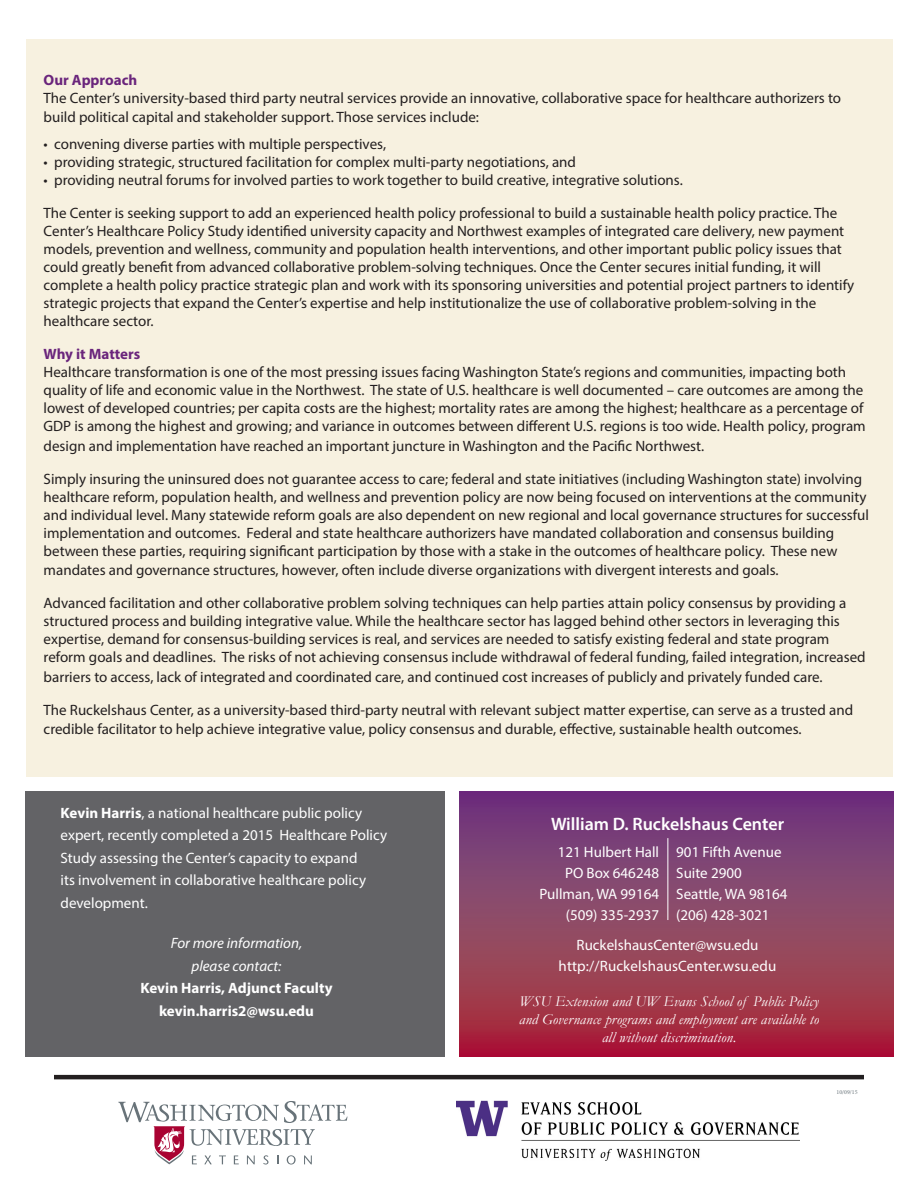
<style>
.page{position:relative;width:918px;height:1188px;background:#fff}
.page>*{position:absolute;margin:0;border:0;box-sizing:border-box;transform-origin:0 0}
.t1{font:600 18px "Myriad Pro";color:#fff}
.t2{font:15px/18px "Myriad Pro";color:#231f20}
.t3{font:15px/22.5px "Myriad Pro";color:#fff}
.Body_Copy{font:italic 15px/18px "Garamond";letter-spacing:.01em;color:#fff;text-align:center}
.t4{font:700 15px "Myriad Pro";color:#fff}
.t5{font:italic 15px "Myriad Pro";color:#fff}
.t6{font:700 15px "Myriad Pro";color:#6a257c}
.t7{font:6px "Minion Pro";color:#687379}
.s1{font-weight:700}
</style>
<div class="page">
<hr style="left:54px;top:1075px;width:810px;height:4px;background:#231f20">
<svg style="left:118px;top:1101px;width:230px;height:64px"></svg>
<img style="left:456px;top:1100px;width:344px;height:61px">
<div style="left:26px;top:39px;width:866px;height:738px;background:#f7f1e0"></div>
<svg style="left:459px;top:791px;width:434px;height:265px;background:#8d3c60"></svg>
<hr style="left:667px;top:838px;width:1px;height:82px;background:#fff">
<div style="left:26px;top:791px;width:420px;height:265px;background:#636366"></div>
<p class="t6" style="left:44px;top:70px;width:95px">Our Approach</p>
<p class="t2" style="left:44px;top:88px;width:799px;line-height:19.5px">The Center’s university-based third party neutral services provide an innovative, collaborative space for healthcare authorizers to build political capital and stakeholder support. Those services include:</p>
<p class="t2" style="left:44px;top:135px;width:344px">• convening diverse parties with multiple perspectives,</p>
<p class="t2" style="left:44px;top:153px;width:534px">• providing strategic, structured facilitation for complex multi-party negotiations, and</p>
<p class="t2" style="left:44px;top:171px;width:641px">• providing neutral forums for involved parties to work together to build creative, integrative solutions.</p>
<p class="t2" style="left:44px;top:204px;width:812px">The Center is seeking support to add an experienced health policy professional to build a sustainable health policy practice. The Center’s Healthcare Policy Study identified university capacity and Northwest examples of integrated care delivery, new payment models, prevention and wellness, community and population health interventions, and other important public policy issues that could greatly benefit from advanced collaborative problem-solving techniques. Once the Center secures initial funding, it will complete a health policy practice strategic plan and work with its sponsoring universities and potential project partners to identify strategic projects that expand the Center’s expertise and help institutionalize the use of collaborative problem-solving in the healthcare sector.</p>
<p class="t6" style="left:44px;top:344px;width:98px">Why it Matters</p>
<p class="t2" style="left:44px;top:363px;width:824px">Healthcare transformation is one of the most pressing issues facing Washington State’s regions and communities, impacting both quality of life and economic value in the Northwest. The state of U.S. healthcare is well documented – care outcomes are among the lowest of developed countries; per capita costs are the highest; mortality rates are among the highest; healthcare as a percentage of GDP is among the highest and growing; and variance in outcomes between different U.S. regions is too wide. Health policy, program</p>
<p class="t2" style="left:44px;top:436px;width:662px">design and implementation have reached an important juncture in Washington and the Pacific Northwest.</p>
<p class="t2" style="left:44px;top:469px;width:827px">Simply insuring the uninsured does not guarantee access to care; federal and state initiatives (including Washington state) involving healthcare reform, population health, and wellness and prevention policy are now being focused on interventions at the community and individual level. Many statewide reform goals are also dependent on new regional and local governance structures for successful implementation and outcomes. Federal and state healthcare authorizers have mandated collaboration and consensus building between these parties, requiring significant participation by those with a stake in the outcomes of healthcare policy. These new</p>
<p class="t2" style="left:44px;top:561px;width:737px">mandates and governance structures, however, often include diverse organizations with divergent interests and goals.</p>
<p class="t2" style="left:44px;top:594px;width:824px">Advanced facilitation and other collaborative problem solving techniques can help parties attain policy consensus by providing a structured process and building integrative value. While the healthcare sector has lagged behind other sectors in leveraging this expertise, demand for consensus-building services is real, and services are needed to satisfy existing federal and state program reform goals and deadlines. The risks of not achieving consensus include withdrawal of federal funding, failed integration, increased</p>
<p class="t2" style="left:44px;top:667px;width:781px">barriers to access, lack of integrated and coordinated care, and continued cost increases of publicly and privately funded care.</p>
<p class="t2" style="left:44px;top:700px;width:811px;line-height:19.5px">The Ruckelshaus Center, as a university-based third-party neutral with relevant subject matter expertise, can serve as a trusted and credible facilitator to help achieve integrative value, policy consensus and durable, effective, sustainable health outcomes.</p>
<p class="t3" style="left:61px;top:801px;width:328px"><span class="s1">Kevin Harris</span>, a national healthcare public policy expert, recently completed a 2015 Healthcare Policy Study assessing the Center’s capacity to expand<br>its involvement in collaborative healthcare policy development.</p>
<p class="t5" style="left:171px;top:934px;width:133px">For more information,</p>
<p class="t5" style="left:192px;top:957px;width:91px">please contact:</p>
<p class="t4" style="left:141px;top:979px;width:194px">Kevin Harris, Adjunct Faculty</p>
<p class="t4" style="left:159px;top:1001px;width:156px">kevin.harris2@wsu.edu</p>
<p class="t1" style="left:551px;top:812px;width:235px">William D. Ruckelshaus Center</p>
<p class="t3" style="left:558px;top:841px;width:103px">121 Hulbert Hall</p>
<p class="t3" style="left:565px;top:862px;width:96px">PO Box 646248</p>
<p class="t3" style="left:540px;top:883px;width:121px">Pullman, WA 99164</p>
<p class="t3" style="left:566px;top:904px;width:95px">(509) 335-2937</p>
<p class="t3" style="left:676px;top:841px;width:107px">901 Fifth Avenue</p>
<p class="t3" style="left:676px;top:862px;width:67px">Suite 2900</p>
<p class="t3" style="left:676px;top:883px;width:113px">Seattle, WA 98164</p>
<p class="t3" style="left:676px;top:904px;width:95px">(206) 428-3021</p>
<p class="t3" style="left:577px;top:933px;width:183px">RuckelshausCenter@wsu.edu</p>
<p class="t3" style="left:559px;top:955px;width:219px">http://RuckelshausCenter.wsu.edu</p>
<p class="Body_Copy" style="left:519px;top:992px;width:301px">WSU Extension and UW Evans School of Public Policy and Governance programs and employment are available to all without discrimination.</p>
<p class="t7" style="left:836px;top:1088px;width:23px">10/09/15</p>
</div>
